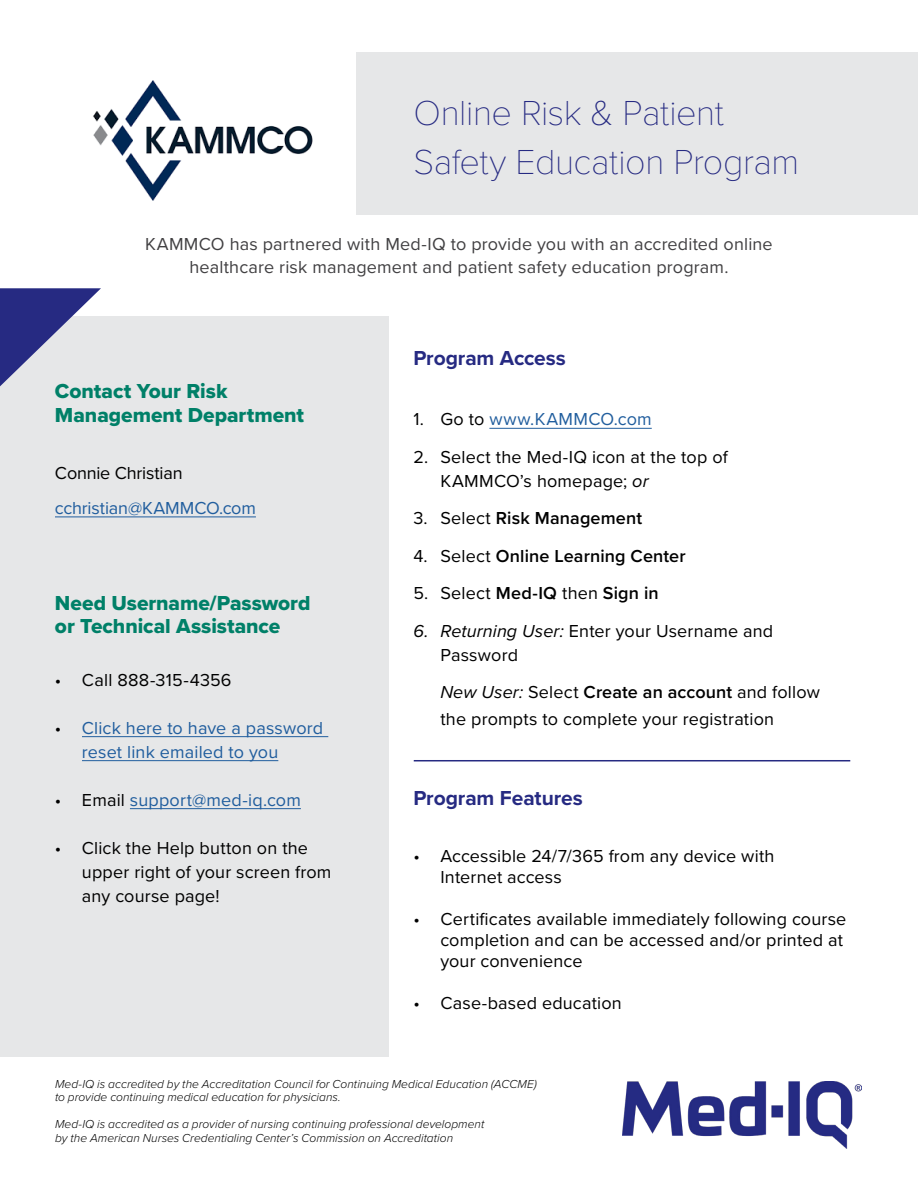
<style>
.page{position:relative;width:918px;height:1188px;background:#fff}
.page>*{position:absolute;margin:0;border:0;box-sizing:border-box;transform-origin:0 0}
.t1{font:100 36px/49.5px "Proxima Nova T";letter-spacing:-.01em;color:#262a82}
.t2{font:21px/24px "Proxima Nova Extrabld";color:#008068}
.t3{font:700 21px "Proxima Nova";letter-spacing:-.005em;color:#262a82}
.t4{font:18px/24px "Proxima Nova";letter-spacing:.01em;color:#000}
.t5{font:18px/22.5px "Proxima Nova";letter-spacing:.01em;color:#414042;text-align:center}
.t6{font:18px/24px "Proxima Nova";letter-spacing:.01em;color:#215e9e}
.t7{font:600 18px "Proxima Nova";letter-spacing:.01em;color:#000}
.t8{font:18px "Proxima Nova";letter-spacing:-.01em;color:#215e9e}
.t9{font:18px "Proxima Nova";letter-spacing:-.01em;color:#000}
.t10{font:italic 300 12px/13.5px "Proxima Nova";color:#000}
.s1{color:#000}
.s2{font-style:italic}
.s3{font-weight:400}
.s4{font-weight:600}
</style>
<div class="page">
<div style="left:356px;top:52px;width:562px;height:163px;background:#e6e7e8"></div>
<div style="left:0;top:316px;width:389px;height:741px;background:#e6e7e8"></div>
<img style="left:622px;top:1081px;width:239px;height:68px">
<hr style="left:414px;top:760px;width:436px;height:1px;background:#262a82">
<img style="left:93px;top:81px;width:220px;height:120px">
<hr style="left:489px;top:428px;width:163px;height:1px;background:#215e9e">
<hr style="left:55px;top:516px;width:201px;height:1px;background:#215e9e">
<hr style="left:82px;top:736px;width:246px;height:1px;background:#215e9e">
<hr style="left:82px;top:760px;width:196px;height:1px;background:#215e9e">
<hr style="left:130px;top:808px;width:171px;height:1px;background:#215e9e">
<svg style="left:0;top:288px;width:101px;height:98px"></svg>
<h1 class="t1" style="left:413px;top:86px;width:387px">Online Risk &amp; Patient<br>Safety Education Program</h1>
<p class="t5" style="left:145px;top:232px;width:629px">KAMMCO has partnered with Med-IQ to provide you with an accredited online healthcare risk management and patient safety education program.</p>
<p class="t2" style="left:55px;top:379px;width:251px">Contact Your Risk<br>Management Department</p>
<p class="t9" style="left:55px;top:459px;width:129px">Connie Christian</p>
<p class="t8" style="left:55px;top:495px;width:202px">cchristian@KAMMCO.com</p>
<p class="t2" style="left:55px;top:592px;width:257px;line-height:22.5px">Need Username/Password or Technical Assistance</p>
<p class="t4" style="left:55px;top:667px;width:178px">• Call 888-315-4356</p>
<p class="t6" style="left:82px;top:715px;width:243px;text-indent:-27px"><span class="s1">•</span> Click here to have a password reset link emailed to you</p>
<p class="t6" style="left:55px;top:787px;width:247px"><span class="s1">• Email</span> support@med-iq.com</p>
<p class="t4" style="left:82px;top:835px;width:251px;text-indent:-27px">• Click the Help button on the upper right of your screen from any course page!</p>
<p class="t3" style="left:413px;top:343px;width:154px">Program Access</p>
<p class="t6" style="left:413px;top:407px;width:240px"><span class="s1">1. Go to</span> www.KAMMCO.com</p>
<p class="t4" style="left:440px;top:444px;width:289px;text-indent:-27px">2. Select the Med-IQ icon at the top of<br>KAMMCO’s homepage; <span class="s2">or</span></p>
<p class="t7" style="left:413px;top:505px;width:230px"><span class="s3">3. Select</span> Risk Management</p>
<p class="t7" style="left:413px;top:543px;width:274px"><span class="s3">4. Select</span> Online Learning Center</p>
<p class="t4" style="left:413px;top:581px;width:247px">5. Select <span class="s4">Med-IQ</span> then <span class="s4">Sign in</span></p>
<p class="t4" style="left:440px;top:618px;width:334px;text-indent:-27px"><span class="s2">6. Returning User:</span> Enter your Username and<br>Password</p>
<p class="t4" style="left:440px;top:678px;width:381px;line-height:27px"><span class="s2">New User:</span> Select <span class="s4">Create an account</span> and follow the prompts to complete your registration</p>
<p class="t3" style="left:413px;top:782px;width:171px">Program Features</p>
<p class="t4" style="left:440px;top:845px;width:336px;line-height:21px;text-indent:-27px">• Accessible 24/7/365 from any device with<br>Internet access</p>
<p class="t4" style="left:440px;top:908px;width:407px;line-height:21px;text-indent:-27px">• Certificates available immediately following course completion and can be accessed and/or printed at your convenience</p>
<p class="t4" style="left:413px;top:990px;width:210px">• Case-based education</p>
<p class="t10" style="left:55px;top:1077px;width:483px">Med-IQ is accredited by the Accreditation Council for Continuing Medical Education (ACCME) to provide continuing medical education for physicians.</p>
<p class="t10" style="left:55px;top:1117px;width:431px">Med-IQ is accredited as a provider of nursing continuing professional development by the American Nurses Credentialing Center’s Commission on Accreditation</p>
</div>
